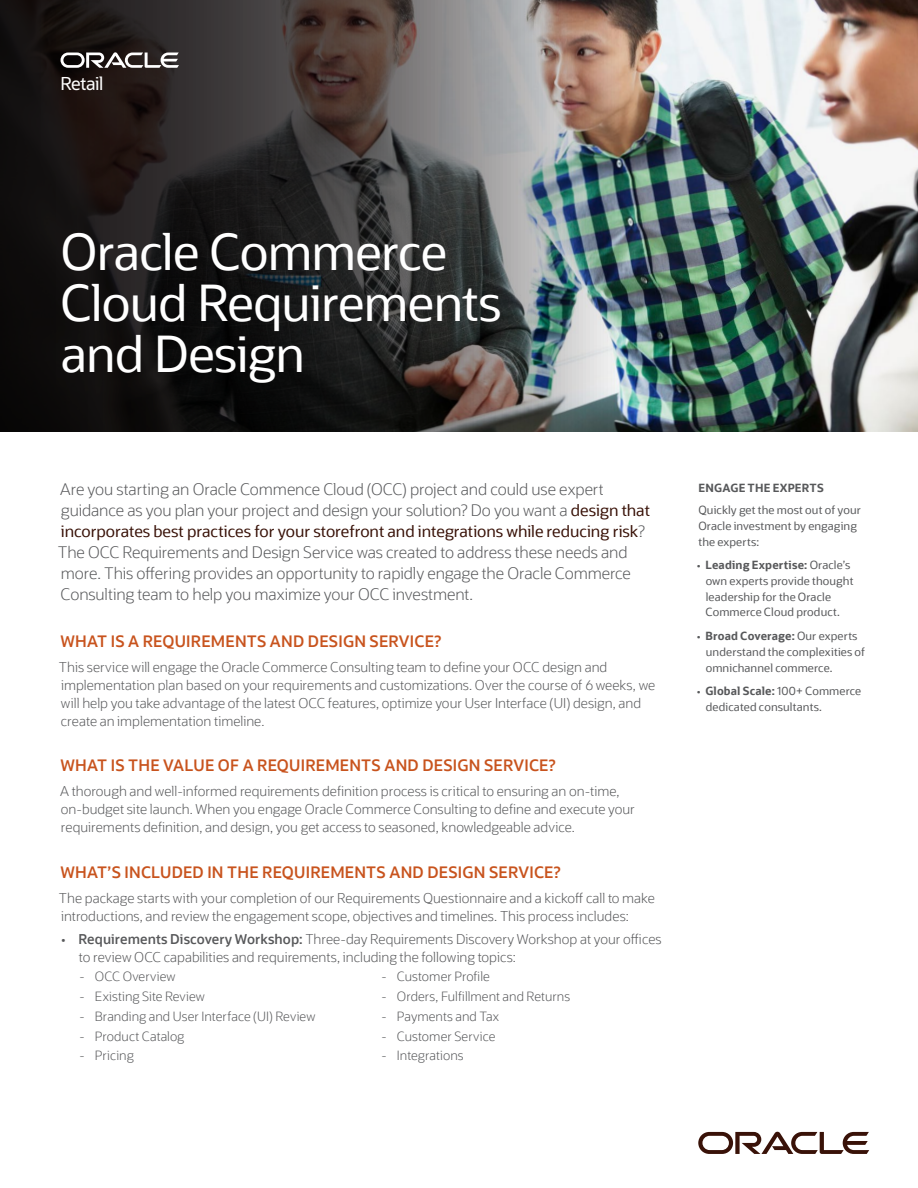
<style>
.page{position:relative;width:918px;height:1188px;background:#fff}
.page>*{position:absolute;margin:0;border:0;box-sizing:border-box;transform-origin:0 0}
.Cover_Title{font:49.5px/51px "Oracle Sans";letter-spacing:-.015em;color:#fff}
.t1{font:18px "Oracle Sans";letter-spacing:-.025em;color:#fff}
.Body_Copy{font:300 15.9px/21px "Oracle Sans";letter-spacing:-.005em;color:#57585a}
.Body_Copy-2{font:600 15.75px "Oracle Sans";letter-spacing:.015em;color:#c8531d}
.Body_Copy-3{font:300 13.5px/18px "Oracle Sans";color:#57585a}
.Body_Copy-4{font:300 12.75px "Oracle Sans";letter-spacing:.005em;color:#57585a}
.Sidebar_Header{font:11.25px/15.8px "Oracle Sans";letter-spacing:.01em;color:#57585a}
.Sidebar_Header-2{font:700 11.25px "Oracle Sans";letter-spacing:.02em;color:#57585a}
.s1{font-weight:400;color:#391208}
.s2{font-weight:600}
.s3{font-weight:700}
</style>
<div class="page">
<img style="left:0;top:0;width:907px;height:432px">
<svg style="left:698px;top:1132px;width:171px;height:22px"></svg>
<svg style="left:61px;top:52px;width:118px;height:16px"></svg>
<p class="t1" style="left:60px;top:72px;width:45px">Retail</p>
<p class="Cover_Title" style="left:60px;top:227px;width:443px">Oracle Commerce<br>Cloud Requirements and Design</p>
<p class="Body_Copy" style="left:58px;top:479px;width:594px">Are you starting an Oracle Commence Cloud (OCC) project and could use expert guidance as you plan your project and design your solution? Do you want a <span class="s1">design that incorporates best practices for your storefront and integrations while reducing risk</span>?<br>The OCC Requirements and Design Service was created to address these needs and more. This offering provides an opportunity to rapidly engage the Oracle Commerce Consulting team to help you maximize your OCC investment.</p>
<p class="Body_Copy-2" style="left:60px;top:631px;width:383px">WHAT IS A REQUIREMENTS AND DESIGN SERVICE?</p>
<p class="Body_Copy-3" style="left:59px;top:658px;width:598px">This service will engage the Oracle Commerce Consulting team to define your OCC design and implementation plan based on your requirements and customizations. Over the course of 6 weeks, we will help you take advantage of the latest OCC features, optimize your User Interface (UI) design, and create an implementation timeline.</p>
<p class="Body_Copy-2" style="left:60px;top:756px;width:497px">WHAT IS THE VALUE OF A REQUIREMENTS AND DESIGN SERVICE?</p>
<p class="Body_Copy-3" style="left:60px;top:782px;width:576px">A thorough and well-informed requirements definition process is critical to ensuring an on-time, on-budget site launch. When you engage Oracle Commerce Consulting to define and execute your requirements definition, and design, you get access to seasoned, knowledgeable advice.</p>
<p class="Body_Copy-2" style="left:60px;top:862px;width:502px">WHAT’S INCLUDED IN THE REQUIREMENTS AND DESIGN SERVICE?</p>
<p class="Body_Copy-3" style="left:59px;top:889px;width:597px">The package starts with your completion of our Requirements Questionnaire and a kickoff call to make introductions, and review the engagement scope, objectives and timelines. This process includes:</p>
<p class="Body_Copy-3" style="left:79px;top:930px;width:584px;text-indent:-18px">• <span class="s2">Requirements Discovery Workshop:</span> Three-day Requirements Discovery Workshop at your offices to review OCC capabilities and requirements, including the following topics:</p>
<p class="Body_Copy-4" style="left:79px;top:969px;width:98px">- OCC Overview</p>
<p class="Body_Copy-4" style="left:79px;top:989px;width:127px">- Existing Site Review</p>
<p class="Body_Copy-4" style="left:79px;top:1009px;width:237px">- Branding and User Interface (UI) Review</p>
<p class="Body_Copy-4" style="left:79px;top:1029px;width:106px">- Product Catalog</p>
<p class="Body_Copy-4" style="left:79px;top:1048px;width:56px">- Pricing</p>
<p class="Body_Copy-4" style="left:381px;top:969px;width:110px">- Customer Profile</p>
<p class="Body_Copy-4" style="left:381px;top:989px;width:190px">- Orders, Fulfillment and Returns</p>
<p class="Body_Copy-4" style="left:381px;top:1009px;width:119px">- Payments and Tax</p>
<p class="Body_Copy-4" style="left:381px;top:1029px;width:116px">- Customer Service</p>
<p class="Body_Copy-4" style="left:381px;top:1048px;width:84px">- Integrations</p>
<p class="Sidebar_Header-2" style="left:699px;top:480px;width:127px">ENGAGE THE EXPERTS</p>
<p class="Sidebar_Header" style="left:698px;top:502px;width:164px">Quickly get the most out of your<br>Oracle investment by engaging the experts:</p>
<p class="Sidebar_Header" style="left:705px;top:557px;width:150px;text-indent:-9px">• <span class="s3">Leading Expertise:</span> Oracle’s own experts provide thought leadership for the Oracle<br>Commerce Cloud product.</p>
<p class="Sidebar_Header" style="left:706px;top:628px;width:161px;text-indent:-9px">• <span class="s3">Broad Coverage:</span> Our experts understand the complexities of omnichannel commerce.</p>
<p class="Sidebar_Header" style="left:706px;top:683px;width:157px;text-indent:-9px">• <span class="s3">Global Scale:</span> 100+ Commerce dedicated consultants.</p>
</div>
